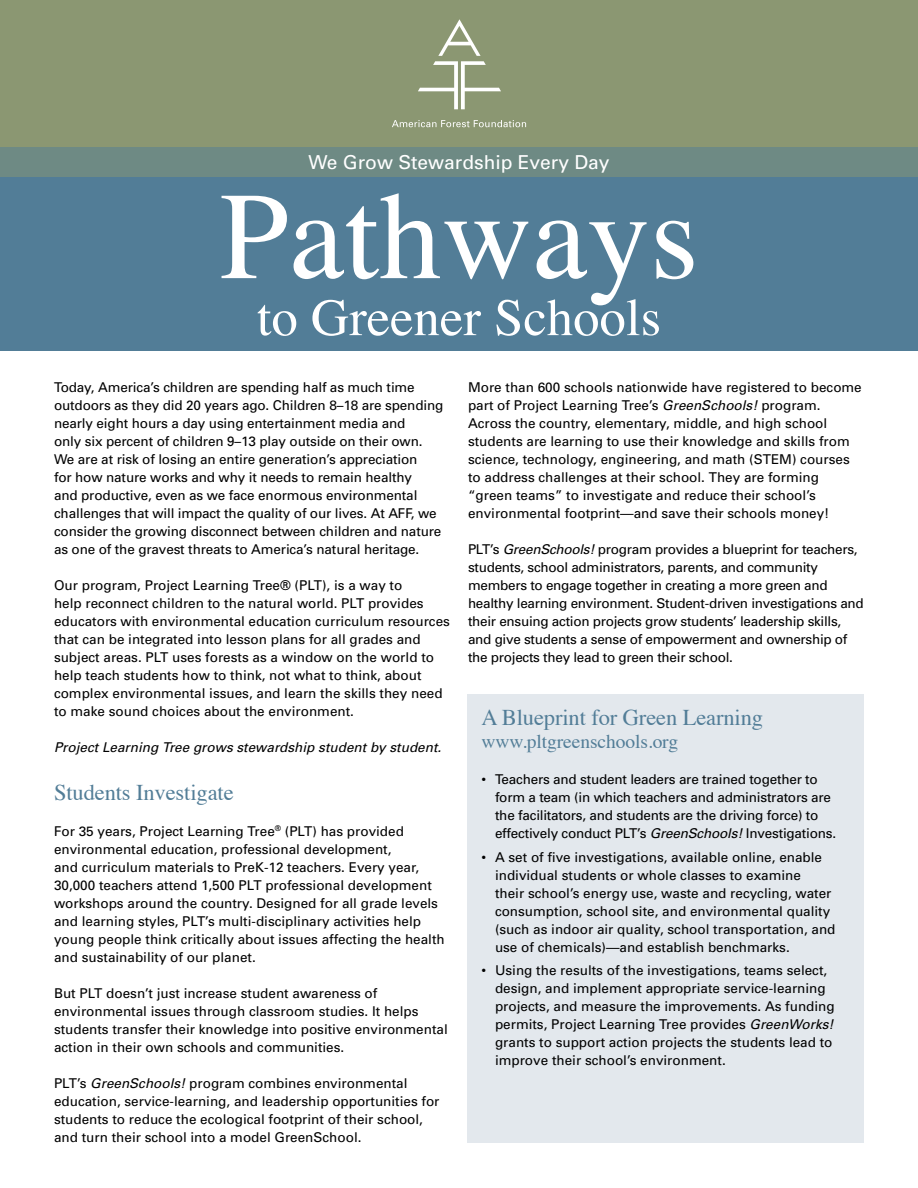
<style>
.page{position:relative;width:918px;height:1188px;background:#fff}
.page>*{position:absolute;margin:0;border:0;box-sizing:border-box;transform-origin:0 0}
.t1{font:124.5px "Times";color:#fff}
.t2{font:52.5px "Times";color:#fff}
.t3{font:22.5px "Times";letter-spacing:-.005em;color:#527d97}
.t4{font:19.5px "Times";letter-spacing:-.005em;color:#527d97}
.t5{font:19.2px "Univers";color:#fff}
.t6{font:13.5px/18px "Univers";color:#000}
.t7{font:13.5px/18px "Univers";letter-spacing:-.02em;color:#000}
.t8{font:italic 13.5px "Univers";color:#000}
.s1{font-style:italic}
</style>
<div class="page">
<div style="left:0;top:0;width:918px;height:351px;background:#8b9772"></div>
<div style="left:0;top:147px;width:918px;height:37px;background:#6e8a84"></div>
<div style="left:467px;top:694px;width:397px;height:449px;background:#e3e8ed"></div>
<div style="left:0;top:177px;width:918px;height:174px;background:#527d97"></div>
<svg style="left:418px;top:19px;width:83px;height:90px"></svg>
<svg style="left:392px;top:120px;width:134px;height:7px"></svg>
<h3 class="t5" style="left:308px;top:150px;width:303px">We Grow Stewardship Every Day</h3>
<h1 class="t1" style="left:220px;top:120px;width:480px">Pathways</h1>
<h2 class="t2" style="left:257px;top:268px;width:406px">to Greener Schools</h2>
<p class="t6" style="left:54px;top:378px;width:391px">Today, America’s children are spending half as much time outdoors as they did 20 years ago. Children 8–18 are spending nearly eight hours a day using entertainment media and<br>only six percent of children 9–13 play outside on their own.<br>We are at risk of losing an entire generation’s appreciation<br>for how nature works and why it needs to remain healthy<br>and productive, even as we face enormous environmental challenges that will impact the quality of our lives. At AFF, we consider the growing disconnect between children and nature as one of the gravest threats to America’s natural heritage.</p>
<p class="t6" style="left:54px;top:576px;width:397px">Our program, Project Learning Tree® (PLT), is a way to<br>help reconnect children to the natural world. PLT provides educators with environmental education curriculum resources that can be integrated into lesson plans for all grades and subject areas. PLT uses forests as a window on the world to help teach students how to think, not what to think, about complex environmental issues, and learn the skills they need to make sound choices about the environment.</p>
<p class="t8" style="left:54px;top:739px;width:389px">Project Learning Tree grows stewardship student by student.</p>
<h3 class="t3" style="left:54px;top:771px;width:181px">Students Investigate</h3>
<p class="t6" style="left:54px;top:822px;width:392px">For 35 years, Project Learning Tree<sup>®</sup> (PLT) has provided environmental education, professional development,<br>and curriculum materials to PreK-12 teachers. Every year, 30,000 teachers attend 1,500 PLT professional development workshops around the country. Designed for all grade levels and learning styles, PLT’s multi-disciplinary activities help young people think critically about issues affecting the health and sustainability of our planet.</p>
<p class="t6" style="left:54px;top:984px;width:395px">But PLT doesn’t just increase student awareness of environmental issues through classroom studies. It helps students transfer their knowledge into positive environmental action in their own schools and communities.</p>
<p class="t6" style="left:54px;top:1074px;width:387px">PLT’s <span class="s1">GreenSchools!</span> program combines environmental education, service-learning, and leadership opportunities for students to reduce the ecological footprint of their school, and turn their school into a model GreenSchool.</p>
<p class="t6" style="left:468px;top:378px;width:395px">More than 600 schools nationwide have registered to become part of Project Learning Tree’s <span class="s1">GreenSchools!</span> program.<br>Across the country, elementary, middle, and high school students are learning to use their knowledge and skills from science, technology, engineering, and math (STEM) courses to address challenges at their school. They are forming “green teams” to investigate and reduce their school’s environmental footprint—and save their schools money!</p>
<p class="t7" style="left:468px;top:540px;width:397px">PLT’s <span class="s1">GreenSchools!</span> program provides a blueprint for teachers, students, school administrators, parents, and community members to engage together in creating a more green and healthy learning environment. Student-driven investigations and their ensuing action projects grow students’ leadership skills, and give students a sense of empowerment and ownership of the projects they lead to green their school.</p>
<h3 class="t3" style="left:482px;top:696px;width:283px">A Blueprint for Green Learning</h3>
<h3 class="t4" style="left:482px;top:724px;width:198px">www.pltgreenschools.org</h3>
<p class="t6" style="left:495px;top:770px;width:343px;text-indent:-14px">• Teachers and student leaders are trained together to form a team (in which teachers and administrators are the facilitators, and students are the driving force) to effectively conduct PLT’s <span class="s1">GreenSchools!</span> Investigations.</p>
<p class="t6" style="left:495px;top:848px;width:342px;text-indent:-14px">• A set of five investigations, available online, enable individual students or whole classes to examine<br>their school’s energy use, waste and recycling, water consumption, school site, and environmental quality (such as indoor air quality, school transportation, and use of chemicals)—and establish benchmarks.</p>
<p class="t6" style="left:495px;top:961px;width:341px;text-indent:-14px">• Using the results of the investigations, teams select, design, and implement appropriate service-learning projects, and measure the improvements. As funding permits, Project Learning Tree provides <span class="s1">GreenWorks! </span>grants to support action projects the students lead to improve their school’s environment.</p>
</div>
